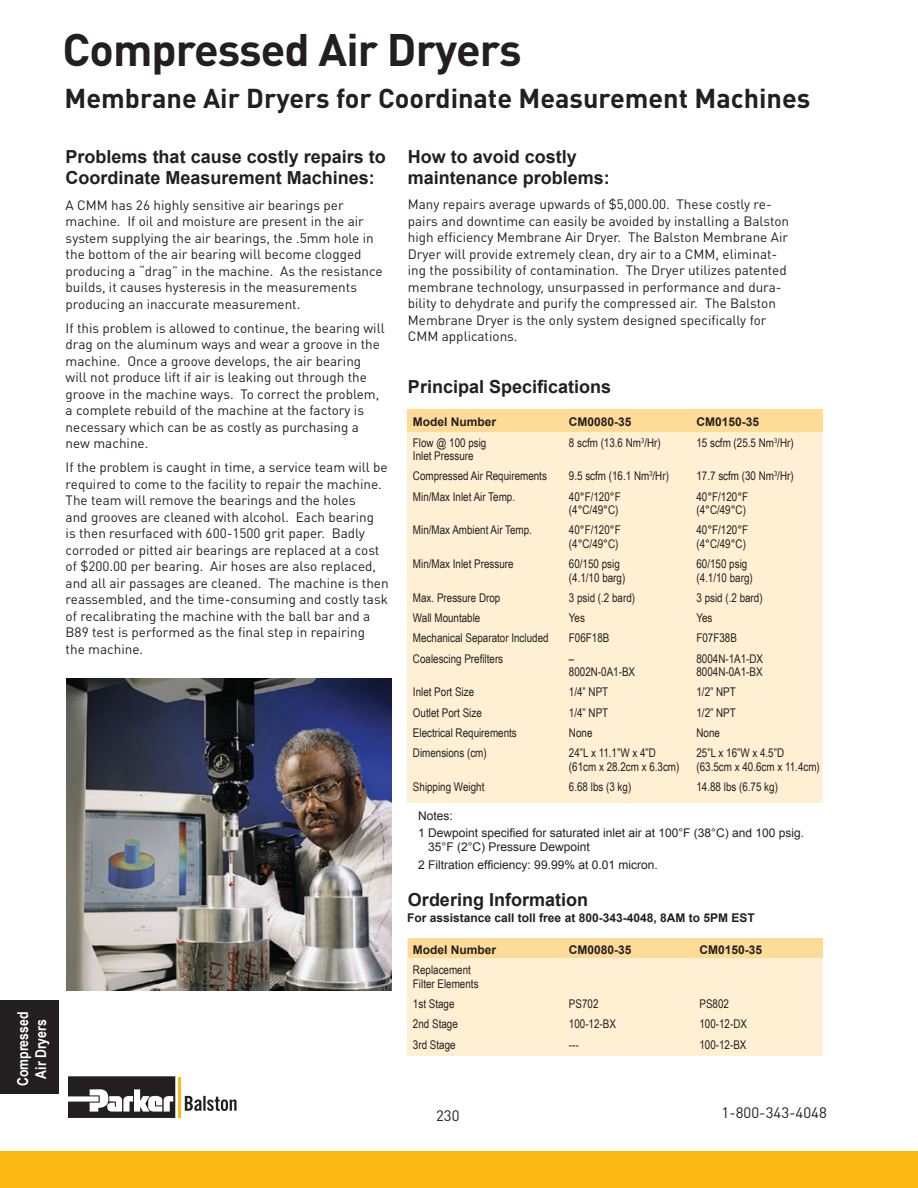
<style>
.page{position:relative;width:918px;height:1188px;background:#fff}
.page>*{position:absolute;margin:0;border:0;box-sizing:border-box;transform-origin:0 0}
.t1{font:700 45px "DINOT";letter-spacing:-.02em;color:#231f20}
.t2{font:700 27px "DINOT";color:#231f20}
.t3{font:700 18px/21px "Arial";color:#231f20}
.t4{font:700 15px/18px "Arial Narrow";color:#fff;text-align:center}
.t5{font:15px "DINOT";color:#231f20}
.t6{font:13.5px/16.5px "DINOT";color:#231f20}
.t7{font:12px/13.5px "Arial Narrow";color:#231f20}
.t8{font:12px/13.5px "Arial";color:#231f20}
.t9{font:700 12px "Arial";color:#231f20}
</style>
<div class="page">
<div style="left:0;top:1001px;width:59px;height:93px;background:#231f20"></div>
<div style="left:0;top:1151px;width:918px;height:37px;background:#fdb913"></div>
<svg style="left:185px;top:1096px;width:52px;height:15px"></svg>
<svg style="left:68px;top:1076px;width:107px;height:42px"></svg>
<hr style="left:179px;top:1077px;width:2px;height:40px;background:#fdb813">
<img style="left:66px;top:679px;width:326px;height:312px">
<div style="left:408px;top:412px;width:415px;height:391px;background:#ffefd3"></div>
<div style="left:408px;top:939px;width:415px;height:117px;background:#ffefd3"></div>
<div style="left:407px;top:409px;width:416px;height:22px;background:#ffdb98"></div>
<div style="left:408px;top:938px;width:415px;height:20px;background:#ffdb98"></div>
<p class="t4" style="left:13px;top:1086px;width:76px;rotate:-90deg">Compressed<br>Air Dryers</p>
<h1 class="t1" style="left:63px;top:19px;width:461px">Compressed Air Dryers</h1>
<p class="t2" style="left:65px;top:80px;width:747px">Membrane Air Dryers for Coordinate Measurement Machines</p>
<p class="t3" style="left:66px;top:146px;width:322px">Problems that cause costly repairs to<br>Coordinate Measurement Machines:</p>
<p class="t3" style="left:408px;top:147px;width:204px">How to avoid costly maintenance problems:</p>
<p class="t6" style="left:408px;top:195px;width:383px">Many repairs average upwards of $5,000.00. These costly re&shy;pairs and downtime can easily be avoided by installing a Balston high efficiency Membrane Air Dryer. The Balston Membrane Air Dryer will provide extremely clean, dry air to a CMM, eliminat&shy;ing the possibility of contamination. The Dryer utilizes patented membrane technology, unsurpassed in performance and dura&shy;bility to dehydrate and purify the compressed air. The Balston Membrane Dryer is the only system designed specifically for CMM applications.</p>
<p class="t6" style="left:66px;top:196px;width:319px">A CMM has 26 highly sensitive air bearings per machine. If oil and moisture are present in the air system supplying the air bearings, the .5mm hole in the bottom of the air bearing will become clogged producing a “drag” in the machine. As the resistance builds, it causes hysteresis in the measurements producing an inaccurate measurement.</p>
<p class="t6" style="left:66px;top:319px;width:321px">If this problem is allowed to continue, the bearing will drag on the aluminum ways and wear a groove in the machine. Once a groove develops, the air bearing will not produce lift if air is leaking out through the groove in the machine ways. To correct the problem, a complete rebuild of the machine at the factory is necessary which can be as costly as purchasing a new machine.</p>
<p class="t6" style="left:66px;top:459px;width:325px">If the problem is caught in time, a service team will be required to come to the facility to repair the machine.<br>The team will remove the bearings and the holes<br>and grooves are cleaned with alcohol. Each bearing<br>is then resurfaced with 600-1500 grit paper. Badly corroded or pitted air bearings are replaced at a cost of $200.00 per bearing. Air hoses are also replaced, and all air passages are cleaned. The machine is then reassembled, and the time-consuming and costly task of recalibrating the machine with the ball bar and a B89 test is performed as the final step in repairing<br>the machine.</p>
<p class="t3" style="left:408px;top:377px;width:205px">Principal Specifications</p>
<p class="t9" style="left:413px;top:414px;width:85px">Model Number</p>
<p class="t9" style="left:569px;top:414px;width:64px">CM0080-35</p>
<p class="t9" style="left:696px;top:414px;width:64px">CM0150-35</p>
<p class="t7" style="left:413px;top:435px;width:75px">Flow @ 100 psig</p>
<p class="t7" style="left:569px;top:435px;width:93px">8 scfm (13.6 Nm<sup>3</sup>/Hr)</p>
<p class="t7" style="left:696px;top:435px;width:99px">15 scfm (25.5 Nm<sup>3</sup>/Hr)</p>
<p class="t7" style="left:413px;top:449px;width:62px">Inlet Pressure</p>
<p class="t7" style="left:413px;top:469px;width:135px">Compressed Air Requirements</p>
<p class="t7" style="left:569px;top:469px;width:101px">9.5 scfm (16.1 Nm<sup>3</sup>/Hr)</p>
<p class="t7" style="left:696px;top:469px;width:99px">17.7 scfm (30 Nm<sup>3</sup>/Hr)</p>
<p class="t7" style="left:413px;top:489px;width:104px">Min/Max Inlet Air Temp.</p>
<p class="t7" style="left:569px;top:489px;width:53px">40°F/120°F</p>
<p class="t7" style="left:696px;top:489px;width:53px">40°F/120°F</p>
<p class="t7" style="left:569px;top:503px;width:51px">(4°C/49°C)</p>
<p class="t7" style="left:696px;top:503px;width:51px">(4°C/49°C)</p>
<p class="t7" style="left:413px;top:523px;width:121px">Min/Max Ambient Air Temp.</p>
<p class="t7" style="left:569px;top:523px;width:53px">40°F/120°F</p>
<p class="t7" style="left:696px;top:523px;width:53px">40°F/120°F</p>
<p class="t7" style="left:569px;top:536px;width:51px">(4°C/49°C)</p>
<p class="t7" style="left:696px;top:536px;width:51px">(4°C/49°C)</p>
<p class="t7" style="left:413px;top:557px;width:102px">Min/Max Inlet Pressure</p>
<p class="t7" style="left:569px;top:557px;width:52px">60/150 psig</p>
<p class="t7" style="left:696px;top:557px;width:52px">60/150 psig</p>
<p class="t7" style="left:569px;top:570px;width:58px">(4.1/10 barg)</p>
<p class="t7" style="left:696px;top:570px;width:58px">(4.1/10 barg)</p>
<p class="t7" style="left:413px;top:590px;width:89px">Max. Pressure Drop</p>
<p class="t7" style="left:569px;top:590px;width:68px">3 psid (.2 bard)</p>
<p class="t7" style="left:696px;top:590px;width:68px">3 psid (.2 bard)</p>
<p class="t7" style="left:413px;top:611px;width:69px">Wall Mountable</p>
<p class="t7" style="left:569px;top:611px;width:18px">Yes</p>
<p class="t7" style="left:696px;top:611px;width:18px">Yes</p>
<p class="t7" style="left:413px;top:631px;width:137px">Mechanical Separator Included</p>
<p class="t7" style="left:569px;top:631px;width:42px">F06F18B</p>
<p class="t7" style="left:696px;top:631px;width:42px">F07F38B</p>
<p class="t7" style="left:413px;top:651px;width:92px">Coalescing Prefilters</p>
<p class="t7" style="left:569px;top:651px;width:7px">–</p>
<p class="t7" style="left:696px;top:651px;width:68px">8004N-1A1-DX</p>
<p class="t7" style="left:569px;top:665px;width:68px">8002N-0A1-BX</p>
<p class="t7" style="left:696px;top:665px;width:68px">8004N-0A1-BX</p>
<p class="t7" style="left:413px;top:685px;width:63px">Inlet Port Size</p>
<p class="t7" style="left:569px;top:685px;width:41px">1/4” NPT</p>
<p class="t7" style="left:696px;top:685px;width:41px">1/2” NPT</p>
<p class="t7" style="left:413px;top:705px;width:70px">Outlet Port Size</p>
<p class="t7" style="left:569px;top:705px;width:41px">1/4” NPT</p>
<p class="t7" style="left:696px;top:705px;width:41px">1/2” NPT</p>
<p class="t7" style="left:413px;top:725px;width:105px">Electrical Requirements</p>
<p class="t7" style="left:569px;top:725px;width:25px">None</p>
<p class="t7" style="left:696px;top:725px;width:25px">None</p>
<p class="t7" style="left:413px;top:746px;width:75px">Dimensions (cm)</p>
<p class="t7" style="left:569px;top:746px;width:88px">24”L x 11.1”W x 4”D</p>
<p class="t7" style="left:696px;top:746px;width:89px">25”L x 16”W x 4.5”D</p>
<p class="t7" style="left:569px;top:759px;width:112px">(61cm x 28.2cm x 6.3cm)</p>
<p class="t7" style="left:696px;top:759px;width:125px">(63.5cm x 40.6cm x 11.4cm)</p>
<p class="t7" style="left:413px;top:779px;width:73px">Shipping Weight</p>
<p class="t7" style="left:569px;top:779px;width:64px">6.68 lbs (3 kg)</p>
<p class="t7" style="left:696px;top:779px;width:83px">14.88 lbs (6.75 kg)</p>
<p class="t8" style="left:418px;top:809px;width:36px">Notes:</p>
<p class="t8" style="left:428px;top:826px;width:377px;text-indent:-10px">1 Dewpoint specified for saturated inlet air at 100°F (38°C) and 100 psig.<br>35°F (2°C) Pressure Dewpoint</p>
<p class="t8" style="left:418px;top:858px;width:241px">2 Filtration efficiency: 99.99% at 0.01 micron.</p>
<p class="t3" style="left:408px;top:889px;width:182px">Ordering Information</p>
<p class="t9" style="left:407px;top:910px;width:349px">For assistance call toll free at 800-343-4048, 8AM to 5PM EST</p>
<p class="t9" style="left:413px;top:942px;width:85px">Model Number</p>
<p class="t9" style="left:569px;top:942px;width:64px">CM0080-35</p>
<p class="t9" style="left:699px;top:942px;width:64px">CM0150-35</p>
<p class="t7" style="left:413px;top:963px;width:67px">Replacement<br>Filter Elements</p>
<p class="t7" style="left:413px;top:997px;width:43px">1st Stage</p>
<p class="t7" style="left:569px;top:997px;width:31px">PS702</p>
<p class="t7" style="left:699px;top:997px;width:31px">PS802</p>
<p class="t7" style="left:413px;top:1017px;width:46px">2nd Stage</p>
<p class="t7" style="left:569px;top:1017px;width:49px">100-12-BX</p>
<p class="t7" style="left:699px;top:1017px;width:49px">100-12-DX</p>
<p class="t7" style="left:413px;top:1037px;width:44px">3rd Stage</p>
<p class="t7" style="left:569px;top:1037px;width:11px">---</p>
<p class="t7" style="left:699px;top:1037px;width:49px">100-12-BX</p>
<p class="t5" style="left:436px;top:1105px;width:25px">230</p>
<p class="t5" style="left:722px;top:1103px;width:107px">1-800-343-4048</p>
</div>
